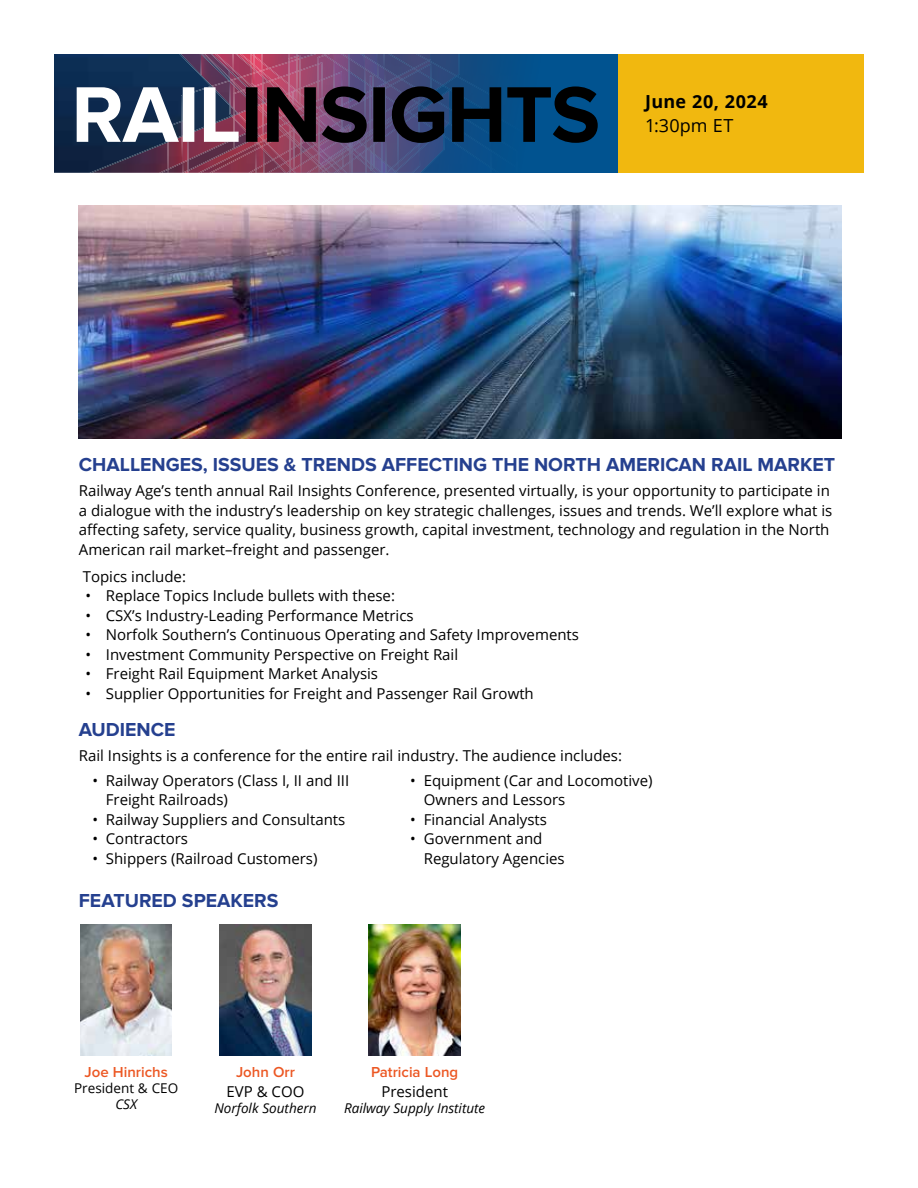
<style>
.page{position:relative;width:918px;height:1188px;background:#fff}
.page>*{position:absolute;margin:0;border:0;box-sizing:border-box;transform-origin:0 0}
.t1{font:700 19.5px "Proxima Nova";color:#25408f}
.t2{font:700 18px "Open Sans";letter-spacing:.02em;color:#000}
.t3{font:18px "Open Sans";letter-spacing:.01em;color:#000}
.t4{font:15px/19.5px "Open Sans";color:#000}
.t5{font:600 15px "Proxima Nova";color:#ec5824}
.t6{font:italic 13.5px "Open Sans";color:#000}
.t7{font:13.5px "Open Sans";color:#000}
</style>
<div class="page">
<div style="left:619px;top:54px;width:245px;height:119px;background:#f1b80f"></div>
<svg style="left:54px;top:54px;width:564px;height:119px"></svg>
<img style="left:77px;top:54px;width:521px;height:119px">
<img style="left:79px;top:206px;width:762px;height:232px">
<img style="left:220px;top:924px;width:91px;height:132px">
<img style="left:369px;top:924px;width:91px;height:132px">
<img style="left:80px;top:924px;width:92px;height:132px">
<p class="t2" style="left:645px;top:89px;width:124px">June 20, 2024</p>
<p class="t3" style="left:645px;top:113px;width:90px">1:30pm ET</p>
<h1 class="t1" style="left:79px;top:454px;width:758px">CHALLENGES, ISSUES &amp; TRENDS AFFECTING THE NORTH AMERICAN RAIL MARKET</h1>
<p class="t4" style="left:79px;top:481px;width:755px">Railway Age’s tenth annual Rail Insights Conference, presented virtually, is your opportunity to participate in a dialogue with the industry’s leadership on key strategic challenges, issues and trends. We’ll explore what is affecting safety, service quality, business growth, capital investment, technology and regulation in the North American rail market–freight and passenger.</p>
<p class="t4" style="left:83px;top:566px;width:105px">Topics include:</p>
<p class="t4" style="left:86px;top:586px;width:311px">• Replace Topics Include bullets with these:</p>
<p class="t4" style="left:86px;top:605px;width:330px">• CSX’s Industry-Leading Performance Metrics</p>
<p class="t4" style="left:86px;top:625px;width:495px">• Norfolk Southern’s Continuous Operating and Safety Improvements</p>
<p class="t4" style="left:86px;top:644px;width:374px">• Investment Community Perspective on Freight Rail</p>
<p class="t4" style="left:86px;top:664px;width:294px">• Freight Rail Equipment Market Analysis</p>
<p class="t4" style="left:86px;top:683px;width:450px">• Supplier Opportunities for Freight and Passenger Rail Growth</p>
<h1 class="t1" style="left:79px;top:718px;width:98px">AUDIENCE</h1>
<p class="t4" style="left:79px;top:745px;width:545px">Rail Insights is a conference for the entire rail industry. The audience includes:</p>
<p class="t4" style="left:106px;top:770px;width:245px;text-indent:-13px">• Railway Operators (Class I, II and III<br>Freight Railroads)</p>
<p class="t4" style="left:92px;top:809px;width:255px">• Railway Suppliers and Consultants</p>
<p class="t4" style="left:92px;top:828px;width:97px">• Contractors</p>
<p class="t4" style="left:92px;top:848px;width:227px">• Shippers (Railroad Customers)</p>
<p class="t4" style="left:424px;top:770px;width:230px;text-indent:-14px">• Equipment (Car and Locomotive)<br>Owners and Lessors</p>
<p class="t4" style="left:410px;top:809px;width:138px">• Financial Analysts</p>
<p class="t4" style="left:424px;top:828px;width:143px;text-indent:-14px">• Government and<br>Regulatory Agencies</p>
<h1 class="t1" style="left:79px;top:889px;width:201px">FEATURED SPEAKERS</h1>
<p class="t5" style="left:85px;top:1063px;width:85px">Joe Hinrichs</p>
<p class="t7" style="left:74px;top:1079px;width:106px">President &amp; CEO</p>
<p class="t6" style="left:115px;top:1095px;width:23px">CSX</p>
<p class="t5" style="left:236px;top:1063px;width:60px">John Orr</p>
<p class="t4" style="left:227px;top:1081px;width:79px">EVP &amp; COO</p>
<p class="t6" style="left:214px;top:1099px;width:104px">Norfolk Southern</p>
<p class="t5" style="left:371px;top:1063px;width:89px">Patricia Long</p>
<p class="t4" style="left:381px;top:1081px;width:68px">President</p>
<p class="t6" style="left:344px;top:1099px;width:143px">Railway Supply Institute</p>
</div>
